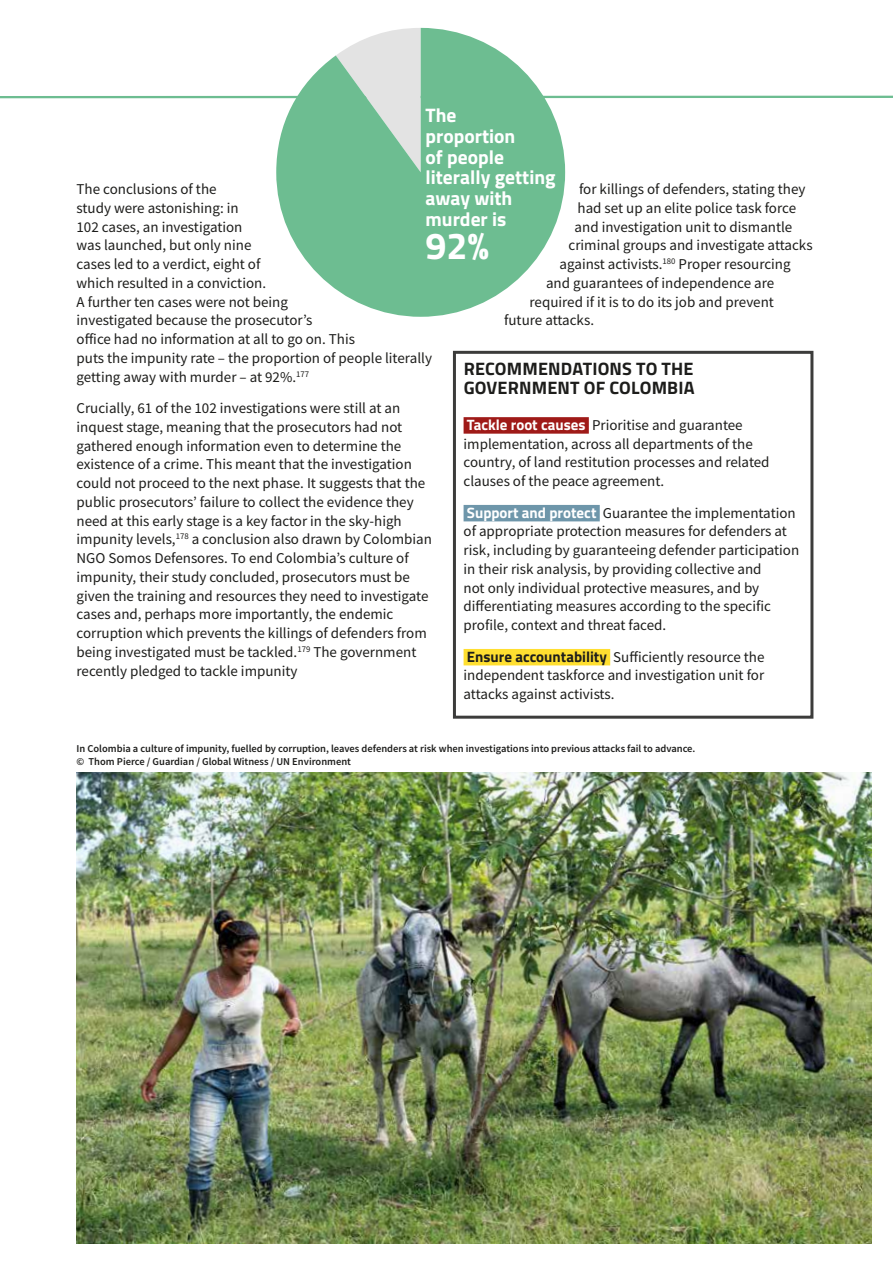
<style>
.page{position:relative;width:893px;height:1263px;background:#fff}
.page>*{position:absolute;margin:0;border:0;box-sizing:border-box;transform-origin:0 0}
.t1{font:700 37.65px "Titillium";color:#fff}
.t2{font:700 19.5px/20.7px "Titillium";color:#fff}
.t3{font:700 18px/19.5px "Titillium";letter-spacing:.01em;color:#1d1d1b}
.t4{font:15px/18.8px "Source Sans Pro";color:#1d1d1b}
.t5{font:600 10.5px/12.8px "Source Sans Pro";color:#1d1d1b}
.s1{font-family:"Titillium";font-weight:700;color:#fff}
.s2{font-family:"Titillium";font-weight:700}
</style>
<div class="page">
<img style="left:77px;top:773px;width:794px;height:470px">
<svg style="left:0;top:95px;width:893px;height:77px"></svg>
<svg style="left:276px;top:28px;width:289px;height:289px;fill:#6dbd91"></svg>
<div style="left:464px;top:417px;width:125px;height:17px;background:#9f1a18"></div>
<div style="left:464px;top:505px;width:136px;height:16px;background:#6e96aa"></div>
<div style="left:464px;top:649px;width:146px;height:16px;background:#ffdf30"></div>
<div style="left:453px;top:351px;width:360px;height:368px;border:3px solid #3c3c3b"></div>
<h2 class="t2" style="left:425px;top:104px;width:132px">The<br>proportion<br>of people literally getting away with murder is</h2>
<h1 class="t1" style="left:425px;top:217px;width:65px">92%</h1>
<p class="t4" style="left:77px;top:180px;width:357px">The conclusions of the<br>study were astonishing: in<br>102 cases, an investigation<br>was launched, but only nine<br>cases led to a verdict, eight of<br>which resulted in a conviction.<br>A further ten cases were not being<br>investigated because the prosecutor’s<br>office had no information at all to go on. This<br>puts the impunity rate – the proportion of people literally getting away with murder – at 92%.<sup>177</sup></p>
<p class="t4" style="left:77px;top:399px;width:357px">Crucially, 61 of the 102 investigations were still at an inquest stage, meaning that the prosecutors had not gathered enough information even to determine the existence of a crime. This meant that the investigation could not proceed to the next phase. It suggests that the public prosecutors’ failure to collect the evidence they need at this early stage is a key factor in the sky-high impunity levels,<sup>178</sup> a conclusion also drawn by Colombian NGO Somos Defensores. To end Colombia’s culture of impunity, their study concluded, prosecutors must be given the training and resources they need to investigate cases and, perhaps more importantly, the endemic corruption which prevents the killings of defenders from being investigated must be tackled.<sup>179</sup> The government recently pledged to tackle impunity</p>
<p class="t4" style="left:579px;top:180px;width:228px">for killings of defenders, stating they</p>
<p class="t4" style="left:578px;top:198px;width:220px">had set up an elite police task force</p>
<p class="t4" style="left:575px;top:217px;width:219px">and investigation unit to dismantle</p>
<p class="t4" style="left:569px;top:236px;width:246px">criminal groups and investigate attacks</p>
<p class="t4" style="left:560px;top:255px;width:233px">against activists.<sup>180</sup> Proper resourcing</p>
<p class="t4" style="left:546px;top:273px;width:230px">and guarantees of independence are</p>
<p class="t4" style="left:530px;top:292px;width:246px">required if it is to do its job and prevent</p>
<p class="t4" style="left:504px;top:311px;width:91px">future attacks.</p>
<p class="t3" style="left:464px;top:358px;width:232px">RECOMMENDATIONS TO THE<br>GOVERNMENT OF COLOMBIA</p>
<p class="t4" style="left:464px;top:415px;width:308px"><span class="s1">Tackle root causes</span> Prioritise and guarantee implementation, across all departments of the country, of land restitution processes and related clauses of the peace agreement.</p>
<p class="t4" style="left:464px;top:503px;width:337px"><span class="s1">Support and protect</span> Guarantee the implementation of appropriate protection measures for defenders at risk, including by guaranteeing defender participation in their risk analysis, by providing collective and<br>not only individual protective measures, and by differentiating measures according to the specific profile, context and threat faced.</p>
<p class="t4" style="left:464px;top:647px;width:302px;text-align:justify"><span class="s2">Ensure accountability</span> Sufficiently resource the independent taskforce and investigation unit for attacks against activists.</p>
<p class="t5" style="left:77px;top:742px;width:620px">In Colombia a culture of impunity, fuelled by corruption, leaves defenders at risk when investigations into previous attacks fail to advance. © Thom Pierce / Guardian / Global Witness / UN Environment</p>
</div>
